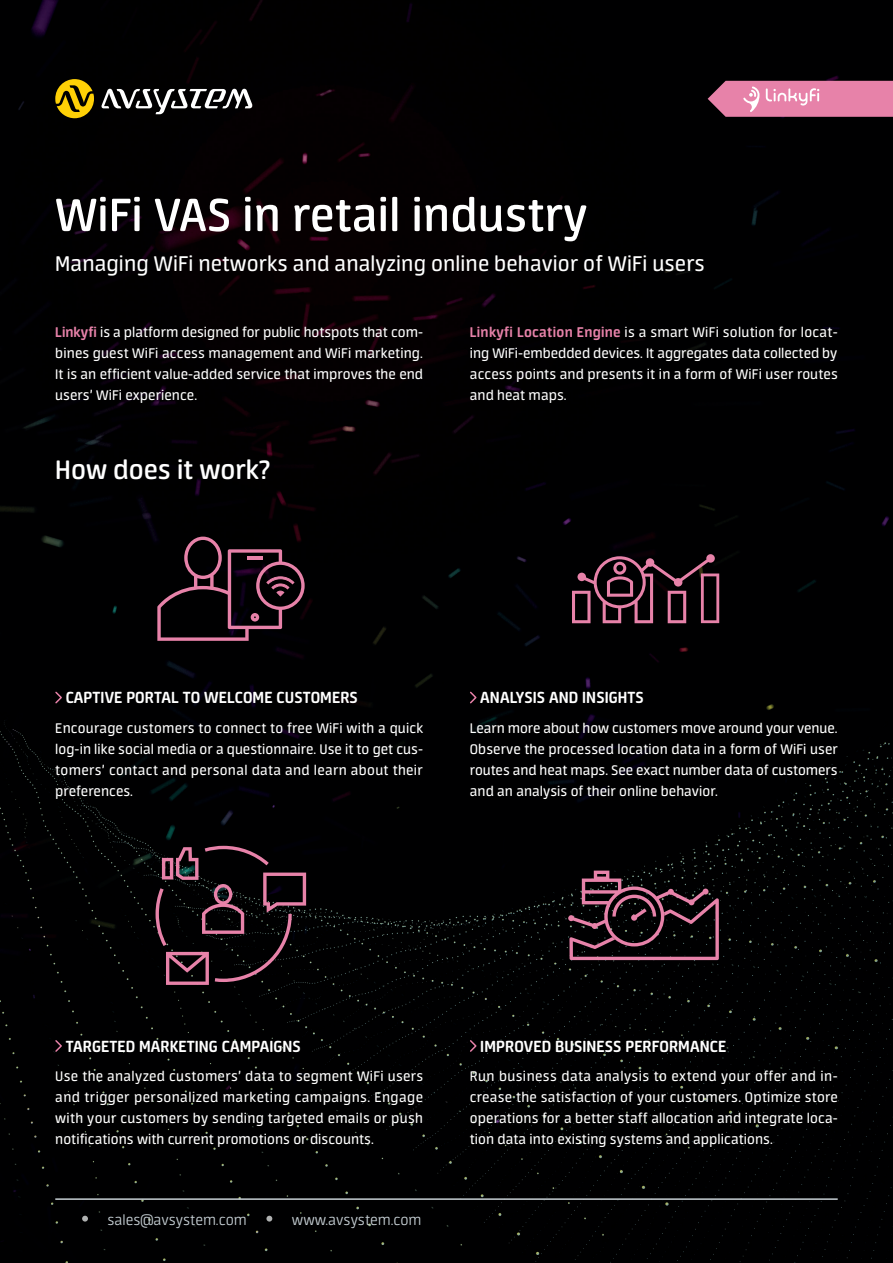
<style>
.page{position:relative;width:893px;height:1263px;background:#000001}
.page>*{position:absolute;margin:0;border:0;box-sizing:border-box;transform-origin:0 0}
.t1{font:600 52.5px "Neuron";letter-spacing:.005em;color:#fff}
.t2{font:600 30px "Neuron";color:#fff}
.h1_opis{font:24px "Neuron";letter-spacing:.005em;color:#fff}
.tytul_textst_bez_tab{font:700 18px "Neuron";letter-spacing:.005em;color:#fff}
.t3{font:300 16.5px "Neuron";color:#c5ced3}
.txt_tabelka{font:15.75px/21px "Neuron";letter-spacing:.005em;color:#fff;text-align:justify}
.s1{font-weight:700;color:#e782a9}
</style>
<div class="page">
<svg style="left:54px;top:690px;width:9px;height:15px"></svg>
<svg style="left:468px;top:690px;width:10px;height:15px"></svg>
<svg style="left:54px;top:1039px;width:9px;height:14px"></svg>
<svg style="left:468px;top:1039px;width:10px;height:14px"></svg>
<svg style="left:572px;top:554px;width:147px;height:69px"></svg>
<svg style="left:55px;top:79px;width:39px;height:39px"></svg>
<svg style="left:101px;top:89px;width:152px;height:25px"></svg>
<svg style="left:156px;top:846px;width:150px;height:139px"></svg>
<svg style="left:157px;top:537px;width:148px;height:104px"></svg>
<svg style="left:568px;top:870px;width:151px;height:90px"></svg>
<svg style="left:708px;top:81px;width:185px;height:36px"></svg>
<hr style="left:55px;top:1198px;width:783px;height:2px;background:#c5ced3">
<svg style="left:82px;top:1216px;width:6px;height:5px"></svg>
<svg style="left:266px;top:1216px;width:6px;height:5px"></svg>
<p class="t1" style="left:55px;top:186px;width:534px">WiFi VAS in retail industry</p>
<p class="h1_opis" style="left:55px;top:251px;width:651px">Managing WiFi networks and analyzing online behavior of WiFi users</p>
<p class="txt_tabelka" style="left:55px;top:321px;width:369px"><span class="s1">Linkyfi</span> is a platform designed for public hotspots that com&shy;bines guest WiFi access management and WiFi marketing.<br>It is an efficient value-added service that improves the end users’ WiFi experience.</p>
<p class="txt_tabelka" style="left:470px;top:321px;width:369px"><span class="s1">Linkyfi Location Engine</span> is a smart WiFi solution for locat&shy;ing WiFi-embedded devices. It aggregates data collected by access points and presents it in a form of WiFi user routes and heat maps.</p>
<p class="t2" style="left:55px;top:453px;width:216px">How does it work?</p>
<p class="tytul_textst_bez_tab" style="left:66px;top:688px;width:294px">CAPTIVE PORTAL TO WELCOME CUSTOMERS</p>
<p class="txt_tabelka" style="left:55px;top:718px;width:370px">Encourage customers to connect to free WiFi with a quick log-in like social media or a questionnaire. Use it to get cus&shy;tomers’ contact and personal data and learn about their preferences.</p>
<p class="tytul_textst_bez_tab" style="left:480px;top:688px;width:165px">ANALYSIS AND INSIGHTS</p>
<p class="txt_tabelka" style="left:470px;top:718px;width:369px">Learn more about how customers move around your venue.<br>Observe the processed location data in a form of WiFi user routes and heat maps. See exact number data of customers and an analysis of their online behavior.</p>
<p class="tytul_textst_bez_tab" style="left:66px;top:1036px;width:237px">TARGETED MARKETING CAMPAIGNS</p>
<p class="txt_tabelka" style="left:55px;top:1066px;width:369px">Use the analyzed customers’ data to segment WiFi users and trigger personalized marketing campaigns. Engage with your customers by sending targeted emails or push notifications with current promotions or discounts.</p>
<p class="t3" style="left:108px;top:1211px;width:141px">sales@avsystem.com</p>
<p class="t3" style="left:292px;top:1211px;width:131px">www.avsystem.com</p>
<p class="tytul_textst_bez_tab" style="left:480px;top:1036px;width:247px">IMPROVED BUSINESS PERFORMANCE</p>
<p class="txt_tabelka" style="left:470px;top:1066px;width:369px">Run business data analysis to extend your offer and in&shy;crease the satisfaction of your customers. Optimize store operations for a better staff allocation and integrate loca&shy;tion data into existing systems and applications.</p>
</div>
